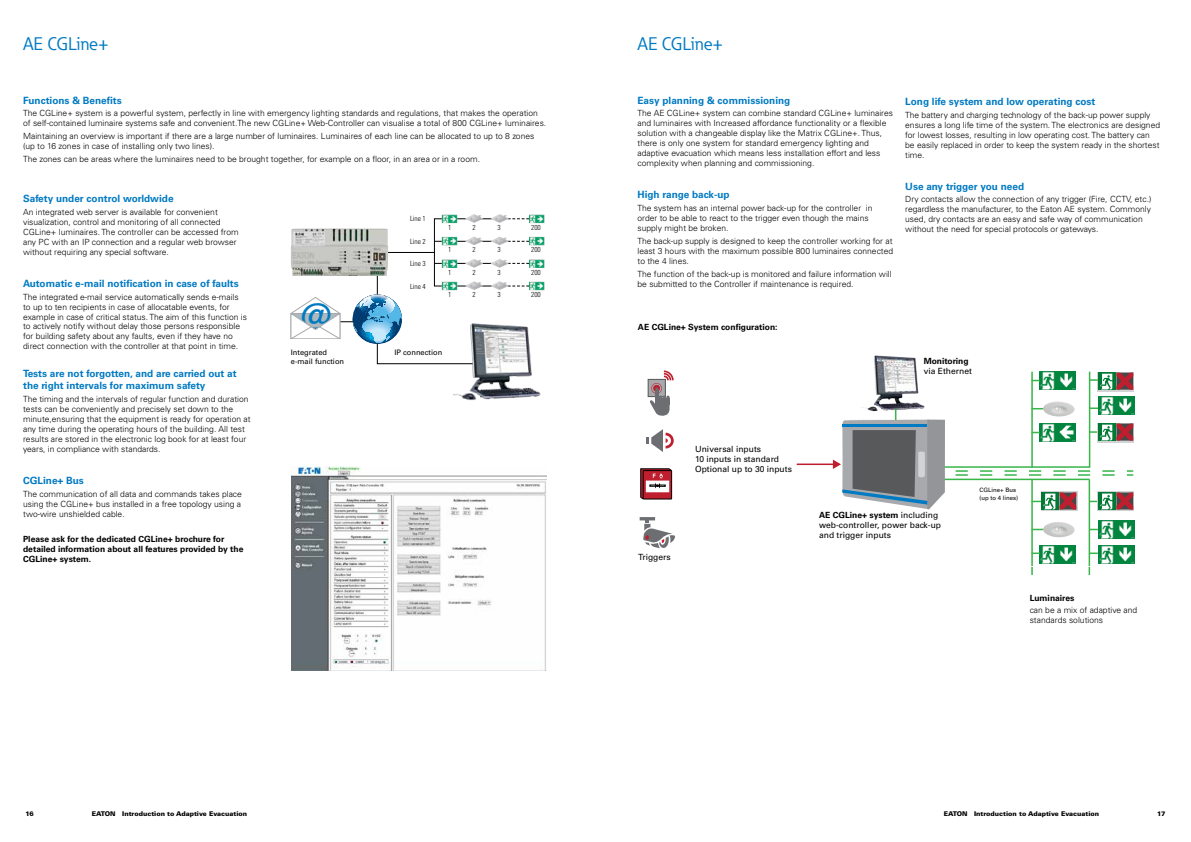
<style>
.page{position:relative;width:1191px;height:842px;background:#fff}
.page>*{position:absolute;margin:0;border:0;box-sizing:border-box;transform-origin:0 0}
.t1{font:500 36.5px "Eaton";color:#007ac2}
.t2{font:18px "Eaton";color:#007ac2}
.t3{font:700 10px/12px "Univers LT Std";color:#007ac2}
.t4{font:300 8.5px/10px "Univers LT Std";color:#000}
.t5{font:700 8.5px/10px "Univers LT Std";color:#000}
.t6{font:8.5px/10px "Univers LT Std";color:#000}
.t7{font:7.5px "Univers LT Std";color:#000}
.t8{font:300 condensed 7.2px "Univers LT Std";color:#000}
.t9{font:900 6.5px "Univers LT Std";color:#000}
.t10{font:6px/8px "Univers LT Std";color:#000}
.s1{font-weight:700}
</style>
<div class="page">
<img style="left:1039px;top:546px;width:37px;height:18px">
<img style="left:1098px;top:546px;width:36px;height:18px">
<img style="left:1098px;top:520px;width:36px;height:19px">
<img style="left:1039px;top:371px;width:37px;height:19px">
<img style="left:1098px;top:396px;width:36px;height:18px">
<svg style="left:1032px;top:552px;width:7px;height:2px"></svg>
<svg style="left:1090px;top:552px;width:8px;height:2px"></svg>
<hr style="left:1088px;top:372px;width:2px;height:96px;background:#39b54a">
<hr style="left:1031px;top:372px;width:1px;height:96px;background:#39b54a">
<hr style="left:1031px;top:479px;width:1px;height:87px;background:#39b54a">
<hr style="left:1088px;top:479px;width:2px;height:87px;background:#39b54a">
<svg style="left:1088px;top:567px;width:2px;height:8px"></svg>
<hr style="left:796px;top:463px;width:38px;height:2px;background:#be1e2d">
<div style="left:648px;top:379px;width:17px;height:18px;border:1px solid #58595b"></div>
<svg style="left:650px;top:370px;width:24px;height:46px"></svg>
<svg style="left:646px;top:429px;width:28px;height:23px"></svg>
<svg style="left:640px;top:468px;width:32px;height:31px"></svg>
<svg style="left:639px;top:517px;width:36px;height:31px"></svg>
<img style="left:871px;top:355px;width:54px;height:52px">
<img style="left:1043px;top:522px;width:31px;height:15px">
<img style="left:1044px;top:401px;width:30px;height:6px">
<svg style="left:1098px;top:372px;width:36px;height:19px"></svg>
<svg style="left:1133px;top:423px;width:1px;height:19px"></svg>
<svg style="left:1098px;top:491px;width:36px;height:20px"></svg>
<svg style="left:1041px;top:509px;width:36px;height:2px"></svg>
<svg style="left:1090px;top:373px;width:43px;height:17px"></svg>
<svg style="left:833px;top:407px;width:300px;height:102px"></svg>
<svg style="left:508px;top:218px;width:21px;height:1px"></svg>
<svg style="left:508px;top:241px;width:21px;height:1px"></svg>
<svg style="left:508px;top:263px;width:21px;height:1px"></svg>
<svg style="left:508px;top:285px;width:21px;height:1px"></svg>
<hr style="left:434px;top:241px;width:60px;height:1px;background:#000">
<hr style="left:434px;top:263px;width:60px;height:1px;background:#000">
<div style="left:434px;top:218px;width:69px;height:68px;border:1px solid #000"></div>
<hr style="left:328px;top:321px;width:45px;height:1px;background:#000">
<img style="left:442px;top:214px;width:15px;height:9px">
<img style="left:529px;top:214px;width:15px;height:9px">
<img style="left:465px;top:214px;width:18px;height:9px">
<img style="left:491px;top:214px;width:17px;height:9px">
<img style="left:442px;top:237px;width:15px;height:9px">
<img style="left:529px;top:237px;width:15px;height:9px">
<img style="left:465px;top:236px;width:18px;height:9px">
<img style="left:491px;top:236px;width:17px;height:9px">
<img style="left:529px;top:259px;width:15px;height:9px">
<img style="left:491px;top:259px;width:17px;height:9px">
<img style="left:529px;top:282px;width:15px;height:8px">
<img style="left:491px;top:281px;width:17px;height:9px">
<img style="left:291px;top:228px;width:97px;height:48px">
<img style="left:454px;top:324px;width:87px;height:76px">
<svg style="left:291px;top:297px;width:49px;height:42px"></svg>
<svg style="left:352px;top:251px;width:130px;height:114px"></svg>
<img style="left:292px;top:466px;width:255px;height:204px">
<h2 class="t2" style="left:23px;top:32px;width:87px">AE CGLine+</h2>
<p class="t3" style="left:23px;top:94px;width:100px">Functions &amp; Benefits</p>
<p class="t4" style="left:23px;top:108px;width:525px">The CGLine+ system is a powerful system, perfectly in line with emergency lighting standards and regulations, that makes the operation of self-contained luminaire systems safe and convenient.The new CGLine+ Web-Controller can visualise a total of 800 CGLine+ luminaires.</p>
<p class="t4" style="left:23px;top:131px;width:513px">Maintaining an overview is important if there are a large number of luminaires. Luminaires of each line can be allocated to up to 8 zones (up to 16 zones in case of installing only two lines).</p>
<p class="t4" style="left:23px;top:154px;width:458px">The zones can be areas where the luminaires need to be brought together, for example on a floor, in an area or in a room.</p>
<p class="t3" style="left:23px;top:193px;width:152px">Safety under control worldwide</p>
<p class="t4" style="left:23px;top:207px;width:217px">An integrated web server is available for convenient visualization, control and monitoring of all connected CGLine+ luminaires. The controller can be accessed from any PC with an IP connection and a regular web browser without requiring any special software.</p>
<p class="t3" style="left:23px;top:277px;width:217px">Automatic e-mail notification in case of faults</p>
<p class="t4" style="left:23px;top:291px;width:225px">The integrated e-mail service automatically sends e-mails to up to ten recipients in case of allocatable events, for example in case of critical status. The aim of this function is to actively notify without delay those persons responsible for building safety about any faults, even if they have no direct connection with the controller at that point in time.</p>
<p class="t3" style="left:23px;top:368px;width:215px">Tests are not forgotten, and are carried out at the right intervals for maximum safety</p>
<p class="t4" style="left:23px;top:394px;width:229px">The timing and the intervals of regular function and duration tests can be conveniently and precisely set down to the minute,ensuring that the equipment is ready for operation at any time during the operating hours of the building. All test results are stored in the electronic log book for at least four years, in compliance with standards.</p>
<p class="t3" style="left:23px;top:474px;width:62px">CGLine+ Bus</p>
<p class="t4" style="left:23px;top:488px;width:220px;text-align:justify">The communication of all data and commands takes place using the CGLine+ bus installed in a free topology using a two-wire unshielded cable.</p>
<p class="t5" style="left:23px;top:534px;width:222px">Please ask for the dedicated CGLine+ brochure for detailed information about all features provided by the<br>CGLine+ system.</p>
<p class="t8" style="left:410px;top:214px;width:17px">Line 1</p>
<p class="t8" style="left:448px;top:223px;width:5px">1</p>
<p class="t8" style="left:472px;top:223px;width:5px">2</p>
<p class="t8" style="left:497px;top:223px;width:5px">3</p>
<p class="t8" style="left:531px;top:223px;width:11px">200</p>
<p class="t8" style="left:410px;top:237px;width:17px">Line 2</p>
<p class="t8" style="left:410px;top:259px;width:17px">Line 3</p>
<p class="t8" style="left:410px;top:282px;width:17px">Line 4</p>
<p class="t8" style="left:448px;top:245px;width:5px">1</p>
<p class="t8" style="left:472px;top:245px;width:5px">2</p>
<p class="t8" style="left:497px;top:245px;width:5px">3</p>
<p class="t8" style="left:531px;top:245px;width:11px">200</p>
<p class="t8" style="left:448px;top:268px;width:5px">1</p>
<p class="t8" style="left:472px;top:268px;width:5px">2</p>
<p class="t8" style="left:497px;top:268px;width:5px">3</p>
<p class="t8" style="left:531px;top:268px;width:11px">200</p>
<p class="t8" style="left:448px;top:290px;width:5px">1</p>
<p class="t8" style="left:472px;top:290px;width:5px">2</p>
<p class="t8" style="left:497px;top:290px;width:5px">3</p>
<p class="t8" style="left:531px;top:290px;width:11px">200</p>
<h1 class="t1" style="left:300px;top:294px;width:34px">@</h1>
<p class="t7" style="left:291px;top:348px;width:38px">Integrated</p>
<p class="t7" style="left:394px;top:348px;width:49px">IP connection</p>
<p class="t7" style="left:291px;top:357px;width:55px">e-mail function</p>
<h2 class="t2" style="left:637px;top:32px;width:87px">AE CGLine+</h2>
<p class="t3" style="left:637px;top:94px;width:154px">Easy planning &amp; commissioning</p>
<p class="t4" style="left:637px;top:108px;width:257px">The AE CGLine+ system can combine standard CGLine+ luminaires and luminaires with Increased affordance functionality or a flexible solution with a changeable display like the Matrix CGLine+. Thus, there is only one system for standard emergency lighting and adaptive evacuation which means less installation effort and less complexity when planning and commissioning.</p>
<p class="t3" style="left:637px;top:189px;width:94px">High range back-up</p>
<p class="t4" style="left:637px;top:203px;width:236px">The system has an internal power back-up for the controller in order to be able to react to the trigger even though the mains supply might be broken.</p>
<p class="t4" style="left:637px;top:236px;width:257px;text-align:justify">The back-up supply is designed to keep the controller working for at least 3 hours with the maximum possible 800 luminaires connected to the 4 lines.</p>
<p class="t4" style="left:637px;top:269px;width:256px">The function of the back-up is monitored and failure information will be submitted to the Controller if maintenance is required.</p>
<p class="t3" style="left:905px;top:96px;width:192px">Long life system and low operating cost</p>
<p class="t4" style="left:905px;top:110px;width:256px">The battery and charging technology of the back-up power supply ensures a long life time of the system. The electronics are designed for lowest losses, resulting in low operating cost. The battery can be easily replaced in order to keep the system ready in the shortest time.</p>
<p class="t3" style="left:905px;top:180px;width:120px">Use any trigger you need</p>
<p class="t4" style="left:905px;top:194px;width:248px">Dry contacts allow the connection of any trigger (Fire, CCTV, etc.) regardless the manufacturer, to the Eaton AE system. Commonly used, dry contacts are an easy and safe way of communication without the need for special protocols or gateways.</p>
<p class="t5" style="left:638px;top:322px;width:141px">AE CGLine+ System configuration:</p>
<p class="t5" style="left:923px;top:356px;width:46px">Monitoring</p>
<p class="t6" style="left:923px;top:366px;width:50px">via Ethernet</p>
<p class="t6" style="left:695px;top:444px;width:98px">Universal inputs<br>10 inputs in standard<br>Optional up to 30 inputs</p>
<p class="t10" style="left:979px;top:485px;width:40px">CGLine+ Bus (up to 4 lines)</p>
<p class="t6" style="left:638px;top:552px;width:34px">Triggers</p>
<p class="t6" style="left:819px;top:510px;width:123px"><span class="s1">AE CGLine+ system</span> including web-controller, power back-up and trigger inputs</p>
<p class="t5" style="left:1029px;top:593px;width:46px">Luminaires</p>
<p class="t4" style="left:1029px;top:605px;width:109px">can be a mix of adaptive and standards solutions</p>
<p class="t9" style="left:26px;top:810px;width:10px">16</p>
<p class="t9" style="left:92px;top:810px;width:157px">EATON Introduction to Adaptive Evacuation</p>
<p class="t9" style="left:943px;top:810px;width:157px">EATON Introduction to Adaptive Evacuation</p>
<p class="t9" style="left:1157px;top:810px;width:10px">17</p>
</div>
